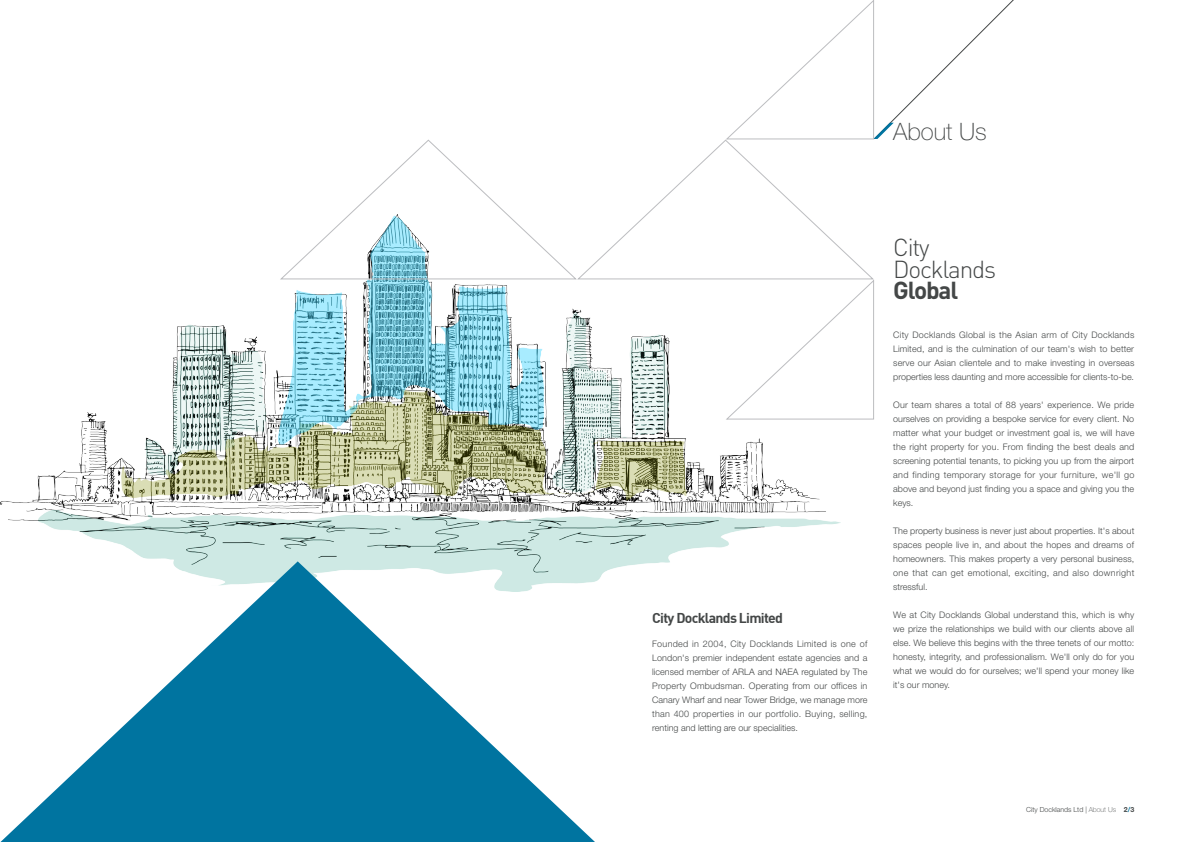
<style>
.page{position:relative;width:1191px;height:842px;background:#fff}
.page>*{position:absolute;margin:0;border:0;box-sizing:border-box;transform-origin:0 0}
.t1{font:300 24.3px "DIN Pro";letter-spacing:-.05em;color:#444747}
.t2{font:700 24.3px "DIN Pro";letter-spacing:-.05em;color:#444747}
.t3{font:100 24px "Helvetica Neue LT Std";color:#444747}
.t4{font:700 14px "DIN";letter-spacing:-.05em;color:#444747}
.t5{font:300 9px/14px "Helvetica Neue LT Std";color:#444747;text-align:justify}
.t6{font:300 7px "Helvetica Neue LT Std";color:#444747}
.s1{font-weight:100}
.s2{font-weight:700}
.s3{font-weight:700;color:#0074a0}
</style>
<div class="page">
<img style="left:0;top:278px;width:840px;height:304px">
<svg style="left:1px;top:561px;width:594px;height:281px"></svg>
<svg style="left:281px;top:140px;width:295px;height:139px"></svg>
<svg style="left:726px;top:0;width:288px;height:139px"></svg>
<svg style="left:578px;top:140px;width:295px;height:139px"></svg>
<svg style="left:726px;top:280px;width:147px;height:139px"></svg>
<p class="t3" style="left:893px;top:118px;width:95px">About Us</p>
<p class="t4" style="left:652px;top:609px;width:132px">City Docklands Limited</p>
<p class="t5" style="left:652px;top:636px;width:217px">Founded in 2004, City Docklands Limited is one of London's premier independent estate agencies and a licensed member of ARLA and NAEA regulated by The Property Ombudsman. Operating from our offices in Canary Wharf and near Tower Bridge, we manage more than 400 properties in our portfolio. Buying, selling, renting and letting are our specialities.</p>
<p class="t1" style="left:893px;top:229px;width:38px">City</p>
<p class="t1" style="left:893px;top:250px;width:104px">Docklands</p>
<p class="t2" style="left:893px;top:270px;width:67px">Global</p>
<p class="t5" style="left:893px;top:327px;width:243px">City Docklands Global is the Asian arm of City Docklands Limited, and is the culmination of our team's wish to better serve our Asian clientele and to make investing in overseas properties less daunting and more accessible for clients-to-be.</p>
<p class="t5" style="left:893px;top:397px;width:243px">Our team shares a total of 88 years' experience. We pride ourselves on providing a bespoke service for every client. No matter what your budget or investment goal is, we will have the right property for you. From finding the best deals and screening potential tenants, to picking you up from the airport and finding temporary storage for your furniture, we'll go above and beyond just finding you a space and giving you the keys.</p>
<p class="t5" style="left:893px;top:523px;width:243px">The property business is never just about properties. It's about spaces people live in, and about the hopes and dreams of homeowners. This makes property a very personal business, one that can get emotional, exciting, and also downright stressful.</p>
<p class="t5" style="left:893px;top:607px;width:243px">We at City Docklands Global understand this, which is why we prize the relationships we build with our clients above all else. We believe this begins with the three tenets of our motto: honesty, integrity, and professionalism. We'll only do for you what we would do for ourselves; we'll spend your money like it's our money.</p>
<p class="t6" style="left:1026px;top:805px;width:110px">City Docklands Ltd | <span class="s1">About Us</span> <span class="s2">2</span><span class="s3">/</span><span class="s2">3</span></p>
</div>
